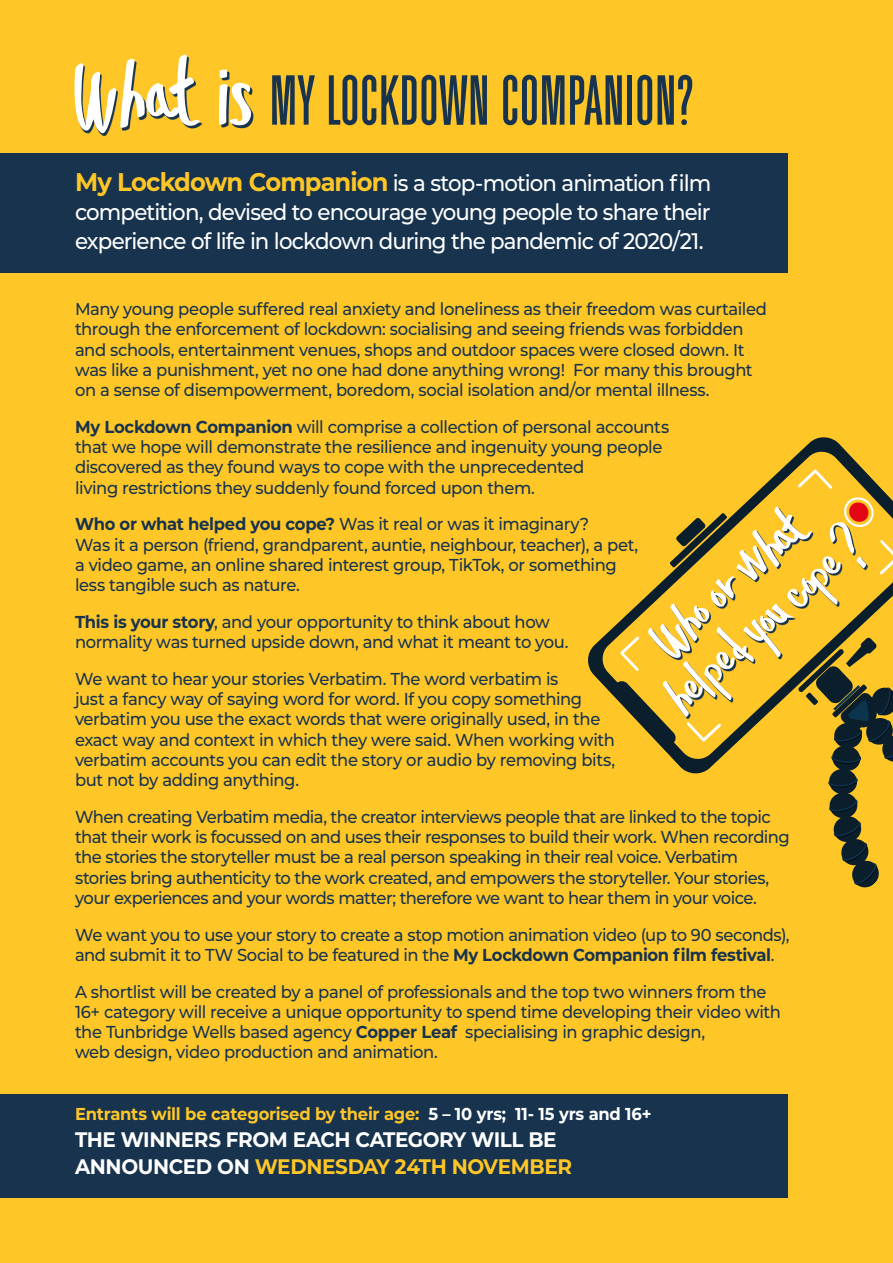
<style>
.page{position:relative;width:893px;height:1263px;background:#ffc627}
.page>*{position:absolute;margin:0;border:0;box-sizing:border-box;transform-origin:0 0}
.t1{font:700 180.9px "Selfish";letter-spacing:.01em;color:#fff;scale:.89 1}
.t2{font:700 112.5px "Selfish";color:#fff}
.t3{font:700 108.15px "Selfish";color:#fff}
.t4{font:70.5px "Filmotype Giant";color:#17334e}
.t5{font:500 22.5px/28.5px "Montserrat";letter-spacing:-.045em;color:#fff;text-align:justify;scale:.95 1}
.t6{font:700 21px/27px "Montserrat";letter-spacing:-.02em;color:#fff;scale:.95 1}
.t7{font:500 17.25px/20.2px "Montserrat";letter-spacing:-.025em;color:#17334e;scale:.95 1}
.t8{font:700 17.25px "Montserrat";letter-spacing:-.015em;color:#ffc627;scale:.95 1}
.s1{font-weight:700;font-size:25.5px;color:#ffc627}
.s2{font-weight:700}
.s3{font-size:112.5px}
.s4{color:#fff}
.s5{color:#ffc627}
</style>
<div class="page">
<svg style="left:77px;top:57px;width:176px;height:79px"></svg>
<svg style="left:588px;top:437px;width:305px;height:337px"></svg>
<svg style="left:797px;top:636px;width:96px;height:252px"></svg>
<svg style="left:617px;top:634px;width:107px;height:110px"></svg>
<svg style="left:795px;top:467px;width:98px;height:110px"></svg>
<div style="left:0;top:1094px;width:788px;height:103px;background:#17334e"></div>
<div style="left:0;top:153px;width:788px;height:120px;background:#17334e"></div>
<h1 class="t1" style="left:76px;top:15px;width:199px">Whatis</h1>
<h3 class="t4" style="left:269px;top:63px;width:426px">MY LOCKDOWN COMPANION?</h3>
<h3 class="t5" style="left:75px;top:168px;width:671px"><span class="s1">My Lockdown Companion</span> is a stop-motion animation film competition, devised to encourage young people to share their experience of life in lockdown during the pandemic of 2020/21.</h3>
<p class="t7" style="left:75px;top:298px;width:730px">Many young people suffered real anxiety and loneliness as their freedom was curtailed through the enforcement of lockdown: socialising and seeing friends was forbidden and schools, entertainment venues, shops and outdoor spaces were closed down. It was like a punishment, yet no one had done anything wrong! For many this brought on a sense of disempowerment, boredom, social isolation and/or mental illness.</p>
<p class="t7" style="left:75px;top:416px;width:627px"><span class="s2">My Lockdown Companion</span> will comprise a collection of personal accounts that we hope will demonstrate the resilience and ingenuity young people discovered as they found ways to cope with the unprecedented<br>living restrictions they suddenly found forced upon them.</p>
<p class="t7" style="left:75px;top:513px;width:594px"><span class="s2">Who or what helped you cope?</span> Was it real or was it imaginary?<br>Was it a person (friend, grandparent, auntie, neighbour, teacher), a pet, a video game, an online shared interest group, TikTok, or something less tangible such as nature.</p>
<p class="t7" style="left:75px;top:611px;width:521px"><span class="s2">This is your story</span>, and your opportunity to think about how normality was turned upside down, and what it meant to you.</p>
<p class="t7" style="left:75px;top:668px;width:570px">We want to hear your stories Verbatim. The word verbatim is<br>just a fancy way of saying word for word. If you copy something verbatim you use the exact words that were originally used, in the exact way and context in which they were said. When working with verbatim accounts you can edit the story or audio by removing bits, but not by adding anything.</p>
<p class="t7" style="left:75px;top:806px;width:754px">When creating Verbatim media, the creator interviews people that are linked to the topic that their work is focussed on and uses their responses to build their work. When recording the stories the storyteller must be a real person speaking in their real voice. Verbatim stories bring authenticity to the work created, and empowers the storyteller. Your stories, your experiences and your words matter; therefore we want to hear them in your voice.</p>
<p class="t7" style="left:75px;top:924px;width:754px">We want you to use your story to create a stop motion animation video (up to 90 seconds), and submit it to TW Social to be featured in the <span class="s2">My Lockdown Companion film festival</span>.</p>
<p class="t7" style="left:75px;top:981px;width:745px">A shortlist will be created by a panel of professionals and the top two winners from the 16+ category will receive a unique opportunity to spend time developing their video with the Tunbridge Wells based agency <span class="s2">Copper Leaf</span> specialising in graphic design,<br>web design, video production and animation.</p>
<h2 class="t2" style="left:627px;top:608px;width:191px;rotate:-42deg">Whoorwhat</h2>
<h3 class="t3" style="left:640px;top:668px;width:251px;rotate:-42deg">helpedyoucope<span class="s3">?</span></h3>
<p class="t8" style="left:75px;top:1101px;width:608px">Entrants will be categorised by their age: <span class="s4">5 – 10 yrs; 11- 15 yrs and 16+</span></p>
<p class="t6" style="left:75px;top:1125px;width:525px">THE WINNERS FROM EACH CATEGORY WILL BE<br>ANNOUNCED ON <span class="s5">WEDNESDAY 24TH NOVEMBER</span></p>
</div>
